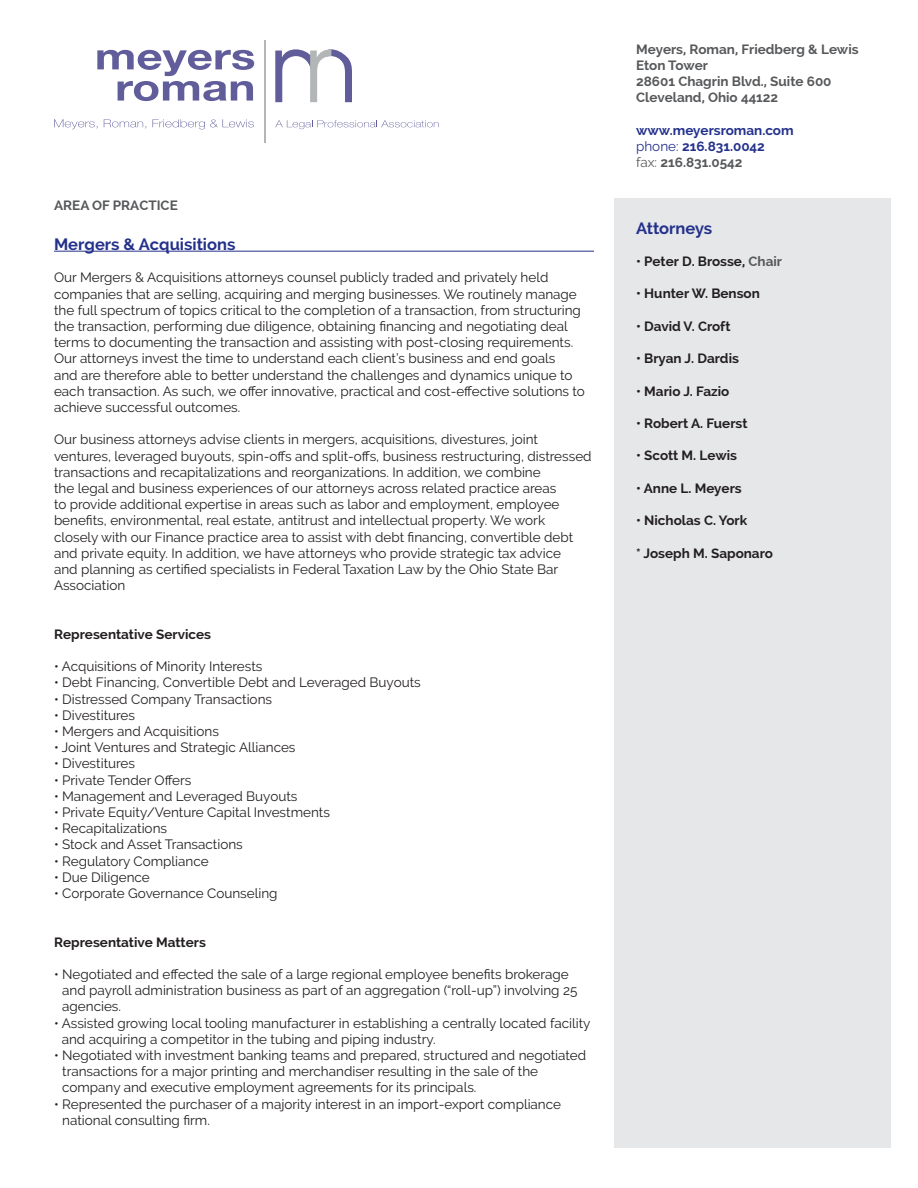
<style>
.page{position:relative;width:918px;height:1188px;background:#fff}
.page>*{position:absolute;margin:0;border:0;box-sizing:border-box;transform-origin:0 0}
.t1{font:700 16.5px "Raleway";color:#24318b}
.t2{font:13.5px/16.2px "Raleway";color:#231f20}
.t3{font:700 13.5px "Raleway";color:#231f20}
.t4{font:700 13.5px/16.2px "Raleway";color:#57585a}
.t5{font:700 13.5px/16.2px "Raleway";color:#24318b}
.s1{font-weight:400}
.s2{font-weight:400;color:#57585a}
.s3{color:#57585a}
</style>
<div class="page">
<svg style="left:275px;top:49px;width:77px;height:53px"></svg>
<svg style="left:97px;top:50px;width:157px;height:51px"></svg>
<svg style="left:54px;top:119px;width:44px;height:10px"></svg>
<svg style="left:104px;top:119px;width:42px;height:10px"></svg>
<svg style="left:153px;top:119px;width:101px;height:10px"></svg>
<svg style="left:275px;top:120px;width:164px;height:9px"></svg>
<hr style="left:264px;top:41px;width:2px;height:102px;background:#b3b6b7">
<hr style="left:54px;top:251px;width:540px;height:1px;background:#24318b">
<div style="left:615px;top:198px;width:276px;height:950px;background:#e6e7e9"></div>
<p class="t4" style="left:54px;top:198px;width:125px">AREA OF PRACTICE</p>
<p class="t1" style="left:54px;top:235px;width:183px">Mergers &amp; Acquisitions</p>
<p class="t2" style="left:54px;top:269px;width:532px">Our Mergers &amp; Acquisitions attorneys counsel publicly traded and privately held companies that are selling, acquiring and merging businesses. We routinely manage the full spectrum of topics critical to the completion of a transaction, from structuring the transaction, performing due diligence, obtaining financing and negotiating deal terms to documenting the transaction and assisting with post-closing requirements.<br>Our attorneys invest the time to understand each client’s business and end goals<br>and are therefore able to better understand the challenges and dynamics unique to each transaction. As such, we offer innovative, practical and cost-effective solutions to achieve successful outcomes.</p>
<p class="t2" style="left:54px;top:431px;width:539px">Our business attorneys advise clients in mergers, acquisitions, divestures, joint ventures, leveraged buyouts, spin-offs and split-offs, business restructuring, distressed transactions and recapitalizations and reorganizations. In addition, we combine<br>the legal and business experiences of our attorneys across related practice areas<br>to provide additional expertise in areas such as labor and employment, employee benefits, environmental, real estate, antitrust and intellectual property. We work closely with our Finance practice area to assist with debt financing, convertible debt and private equity. In addition, we have attorneys who provide strategic tax advice<br>and planning as certified specialists in Federal Taxation Law by the Ohio State Bar Association</p>
<p class="t3" style="left:54px;top:626px;width:159px">Representative Services</p>
<p class="t2" style="left:54px;top:658px;width:210px">• Acquisitions of Minority Interests</p>
<p class="t2" style="left:54px;top:674px;width:368px">• Debt Financing, Convertible Debt and Leveraged Buyouts</p>
<p class="t2" style="left:54px;top:691px;width:220px">• Distressed Company Transactions</p>
<p class="t2" style="left:54px;top:707px;width:83px">• Divestitures</p>
<p class="t2" style="left:54px;top:723px;width:166px">• Mergers and Acquisitions</p>
<p class="t2" style="left:54px;top:739px;width:243px">• Joint Ventures and Strategic Alliances</p>
<p class="t2" style="left:54px;top:755px;width:83px">• Divestitures</p>
<p class="t2" style="left:54px;top:772px;width:139px">• Private Tender Offers</p>
<p class="t2" style="left:54px;top:788px;width:245px">• Management and Leveraged Buyouts</p>
<p class="t2" style="left:54px;top:804px;width:277px">• Private Equity/Venture Capital Investments</p>
<p class="t2" style="left:54px;top:820px;width:115px">• Recapitalizations</p>
<p class="t2" style="left:54px;top:836px;width:190px">• Stock and Asset Transactions</p>
<p class="t2" style="left:54px;top:853px;width:156px">• Regulatory Compliance</p>
<p class="t2" style="left:54px;top:869px;width:97px">• Due Diligence</p>
<p class="t2" style="left:54px;top:885px;width:225px">• Corporate Governance Counseling</p>
<p class="t3" style="left:54px;top:934px;width:153px">Representative Matters</p>
<p class="t2" style="left:62px;top:966px;width:517px;text-indent:-8px">• Negotiated and effected the sale of a large regional employee benefits brokerage and payroll administration business as part of an aggregation (“roll-up”) involving 25 agencies.</p>
<p class="t2" style="left:62px;top:1015px;width:530px;text-indent:-8px">• Assisted growing local tooling manufacturer in establishing a centrally located facility and acquiring a competitor in the tubing and piping industry.</p>
<p class="t2" style="left:62px;top:1047px;width:526px;text-indent:-8px">• Negotiated with investment banking teams and prepared, structured and negotiated transactions for a major printing and merchandiser resulting in the sale of the company and executive employment agreements for its principals.</p>
<p class="t2" style="left:62px;top:1096px;width:500px;text-indent:-8px">• Represented the purchaser of a majority interest in an import-export compliance national consulting firm.</p>
<p class="t4" style="left:636px;top:41px;width:224px">Meyers, Roman, Friedberg &amp; Lewis<br>Eton Tower<br>28601 Chagrin Blvd., Suite 600<br>Cleveland, Ohio 44122</p>
<p class="t5" style="left:636px;top:122px;width:159px">www.meyersroman.com <span class="s1">phone:</span> 216.831.0042<br><span class="s2">fax:</span> <span class="s3">216.831.0542</span></p>
<p class="t1" style="left:636px;top:218px;width:78px">Attorneys</p>
<p class="t3" style="left:636px;top:254px;width:148px">• Peter D. Brosse, <span class="s3">Chair</span></p>
<p class="t3" style="left:636px;top:286px;width:125px">• Hunter W. Benson</p>
<p class="t3" style="left:636px;top:318px;width:96px">• David V. Croft</p>
<p class="t3" style="left:636px;top:351px;width:104px">• Bryan J. Dardis</p>
<p class="t3" style="left:636px;top:383px;width:95px">• Mario J. Fazio</p>
<p class="t3" style="left:636px;top:416px;width:113px">• Robert A. Fuerst</p>
<p class="t3" style="left:636px;top:448px;width:102px">• Scott M. Lewis</p>
<p class="t3" style="left:636px;top:480px;width:107px">• Anne L. Meyers</p>
<p class="t3" style="left:636px;top:513px;width:113px">• Nicholas C. York</p>
<p class="t3" style="left:636px;top:545px;width:138px">* Joseph M. Saponaro</p>
</div>
